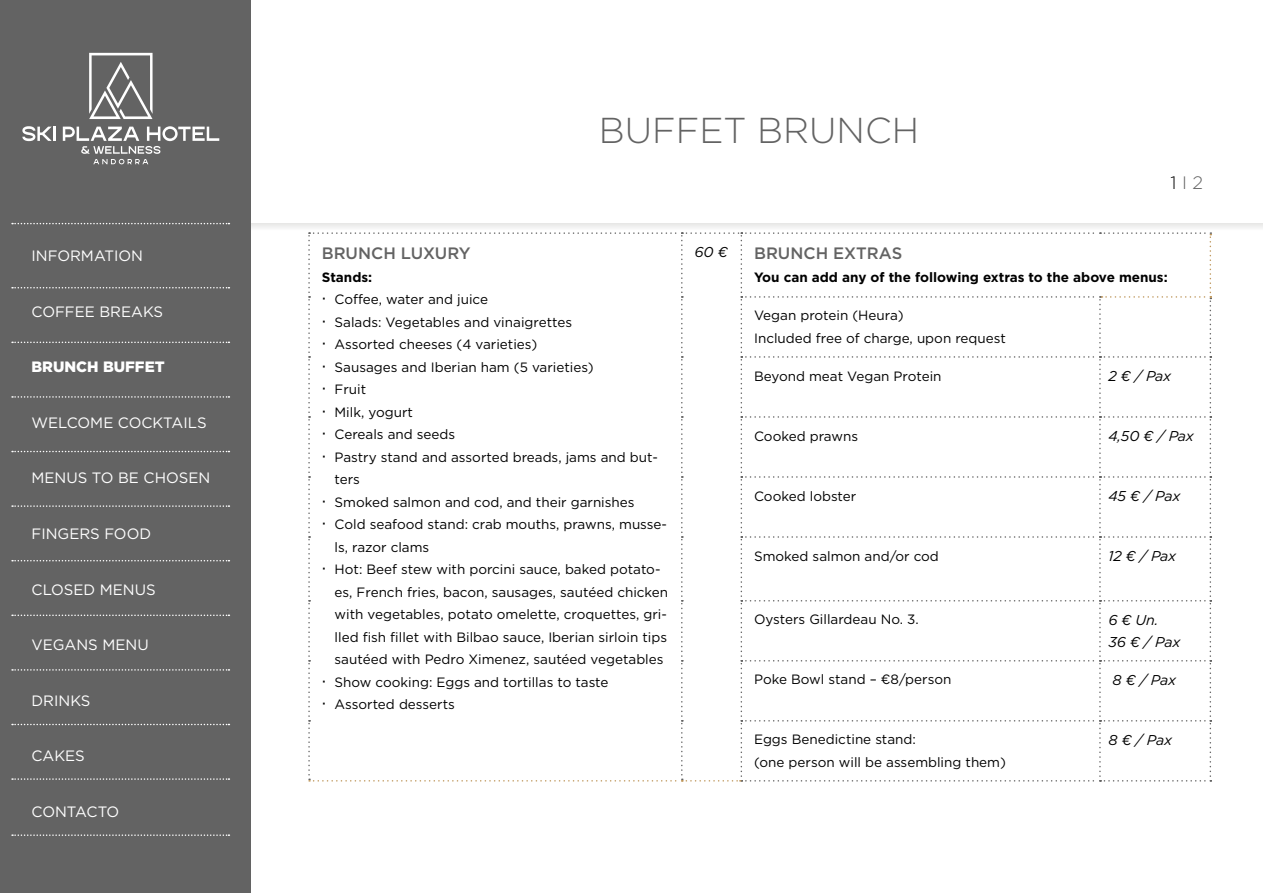
<style>
.page{position:relative;width:1263px;height:893px;background:#fff}
.page>*{position:absolute;margin:0;border:0;box-sizing:border-box;transform-origin:0 0}
.t1{font:300 36px "Gotham";color:#636363}
.t2{font:300 18px "Gotham";color:#636363}
.t3{font:500 16.5px "Gotham";color:#636363}
.t4{font:15px "Gotham";color:#fff}
.t5{font:900 15px "Gotham";color:#fff}
.t6{font:15px "Gotham";letter-spacing:-.02em;color:#fff}
.t7{font:italic 14.25px/22.5px "Gotham";letter-spacing:-.015em;color:#000}
.t8{font:13.5px/22.5px "Gotham";color:#000}
.t9{font:700 13.5px "Gotham";color:#000}
.s1{color:#000}
.s2{font-size:18px}
</style>
<div class="page">
<hr style="left:1262px;top:0;width:1px;height:893px;background:#636363">
<div style="left:251px;top:0;width:1012px;height:230px;background:#eee"></div>
<div style="left:251px;top:0;width:1012px;height:223px;background:#fff"></div>
<div style="left:0;top:0;width:251px;height:893px;background:#636363"></div>
<svg style="left:12px;top:287px;width:217px;height:1px"></svg>
<svg style="left:12px;top:223px;width:217px;height:1px"></svg>
<svg style="left:12px;top:396px;width:217px;height:2px"></svg>
<svg style="left:12px;top:505px;width:217px;height:2px"></svg>
<svg style="left:12px;top:615px;width:217px;height:1px"></svg>
<svg style="left:12px;top:724px;width:217px;height:1px"></svg>
<svg style="left:12px;top:834px;width:217px;height:2px"></svg>
<svg style="left:12px;top:342px;width:217px;height:1px"></svg>
<svg style="left:12px;top:451px;width:217px;height:1px"></svg>
<svg style="left:12px;top:560px;width:217px;height:1px"></svg>
<svg style="left:12px;top:669px;width:217px;height:2px"></svg>
<svg style="left:12px;top:778px;width:217px;height:2px"></svg>
<svg style="left:308px;top:232px;width:903px;height:550px"></svg>
<svg style="left:22px;top:53px;width:198px;height:112px"></svg>
<p class="t4" style="left:32px;top:247px;width:113px">INFORMATION</p>
<p class="t4" style="left:32px;top:302px;width:133px">COFFEE BREAKS</p>
<p class="t5" style="left:32px;top:357px;width:135px">BRUNCH BUFFET</p>
<p class="t4" style="left:32px;top:413px;width:177px">WELCOME COCKTAILS</p>
<p class="t4" style="left:32px;top:469px;width:180px">MENUS TO BE CHOSEN</p>
<p class="t4" style="left:32px;top:524px;width:121px">FINGERS FOOD</p>
<p class="t4" style="left:32px;top:580px;width:126px">CLOSED MENUS</p>
<p class="t4" style="left:32px;top:635px;width:119px">VEGANS MENU</p>
<p class="t4" style="left:32px;top:691px;width:61px">DRINKS</p>
<p class="t4" style="left:32px;top:746px;width:55px">CAKES</p>
<p class="t6" style="left:32px;top:802px;width:89px">CONTACTO</p>
<h1 class="t1" style="left:599px;top:108px;width:322px">BUFFET BRUNCH</h1>
<h2 class="t2" style="left:1171px;top:171px;width:34px"><span class="s1">1</span> I 2</h2>
<p class="t3" style="left:322px;top:242px;width:150px">BRUNCH LUXURY</p>
<p class="t9" style="left:322px;top:268px;width:52px">Stands:</p>
<p class="t8" style="left:322px;top:288px;width:168px"><span class="s2">·</span> Coffee, water and juice</p>
<p class="t8" style="left:322px;top:310px;width:252px"><span class="s2">·</span> Salads: Vegetables and vinaigrettes</p>
<p class="t8" style="left:322px;top:333px;width:217px"><span class="s2">·</span> Assorted cheeses (4 varieties)</p>
<p class="t8" style="left:322px;top:355px;width:273px"><span class="s2">·</span> Sausages and Iberian ham (5 varieties)</p>
<p class="t8" style="left:322px;top:378px;width:46px"><span class="s2">·</span> Fruit</p>
<p class="t8" style="left:322px;top:400px;width:93px"><span class="s2">·</span> Milk, yogurt</p>
<p class="t8" style="left:322px;top:423px;width:135px"><span class="s2">·</span> Cereals and seeds</p>
<p class="t8" style="left:322px;top:445px;width:338px"><span class="s2">·</span> Pastry stand and assorted breads, jams and but-</p>
<p class="t8" style="left:335px;top:468px;width:27px">ters</p>
<p class="t8" style="left:322px;top:490px;width:314px"><span class="s2">·</span> Smoked salmon and cod, and their garnishes</p>
<p class="t8" style="left:322px;top:513px;width:347px"><span class="s2">·</span> Cold seafood stand: crab mouths, prawns, musse-</p>
<p class="t8" style="left:335px;top:535px;width:96px">ls, razor clams</p>
<p class="t8" style="left:322px;top:558px;width:340px"><span class="s2">·</span> Hot: Beef stew with porcini sauce, baked potato-</p>
<p class="t8" style="left:335px;top:580px;width:335px">es, French fries, bacon, sausages, sautéed chicken</p>
<p class="t8" style="left:335px;top:603px;width:334px">with vegetables, potato omelette, croquettes, gri-</p>
<p class="t8" style="left:335px;top:625px;width:334px">lled fish fillet with Bilbao sauce, Iberian sirloin tips</p>
<p class="t8" style="left:335px;top:648px;width:330px">sautéed with Pedro Ximenez, sautéed vegetables</p>
<p class="t8" style="left:322px;top:670px;width:288px"><span class="s2">·</span> Show cooking: Eggs and tortillas to taste</p>
<p class="t8" style="left:322px;top:693px;width:135px"><span class="s2">·</span> Assorted desserts</p>
<p class="t7" style="left:694px;top:241px;width:35px">60 €</p>
<p class="t3" style="left:754px;top:242px;width:150px">BRUNCH EXTRAS</p>
<p class="t9" style="left:754px;top:268px;width:415px">You can add any of the following extras to the above menus:</p>
<p class="t8" style="left:754px;top:304px;width:253px">Vegan protein (Heura)<br>Included free of charge, upon request</p>
<p class="t8" style="left:754px;top:364px;width:189px">Beyond meat Vegan Protein</p>
<p class="t7" style="left:1108px;top:364px;width:64px">2 € / Pax</p>
<p class="t8" style="left:754px;top:424px;width:105px">Cooked prawns</p>
<p class="t7" style="left:1108px;top:424px;width:87px">4,50 € / Pax</p>
<p class="t8" style="left:754px;top:484px;width:104px">Cooked lobster</p>
<p class="t7" style="left:1108px;top:484px;width:74px">45 € / Pax</p>
<p class="t8" style="left:754px;top:544px;width:186px">Smoked salmon and/or cod</p>
<p class="t7" style="left:1108px;top:545px;width:69px">12 € / Pax</p>
<p class="t8" style="left:754px;top:608px;width:166px">Oysters Gillardeau No. 3.</p>
<p class="t7" style="left:1108px;top:608px;width:73px">6 € Un.<br>36 € / Pax</p>
<p class="t8" style="left:754px;top:668px;width:199px">Poke Bowl stand – €8/person</p>
<p class="t7" style="left:1112px;top:668px;width:65px">8 € / Pax</p>
<p class="t8" style="left:754px;top:728px;width:253px">Eggs Benedictine stand:<br>(one person will be assembling them)</p>
<p class="t7" style="left:1108px;top:728px;width:65px">8 € / Pax</p>
</div>
